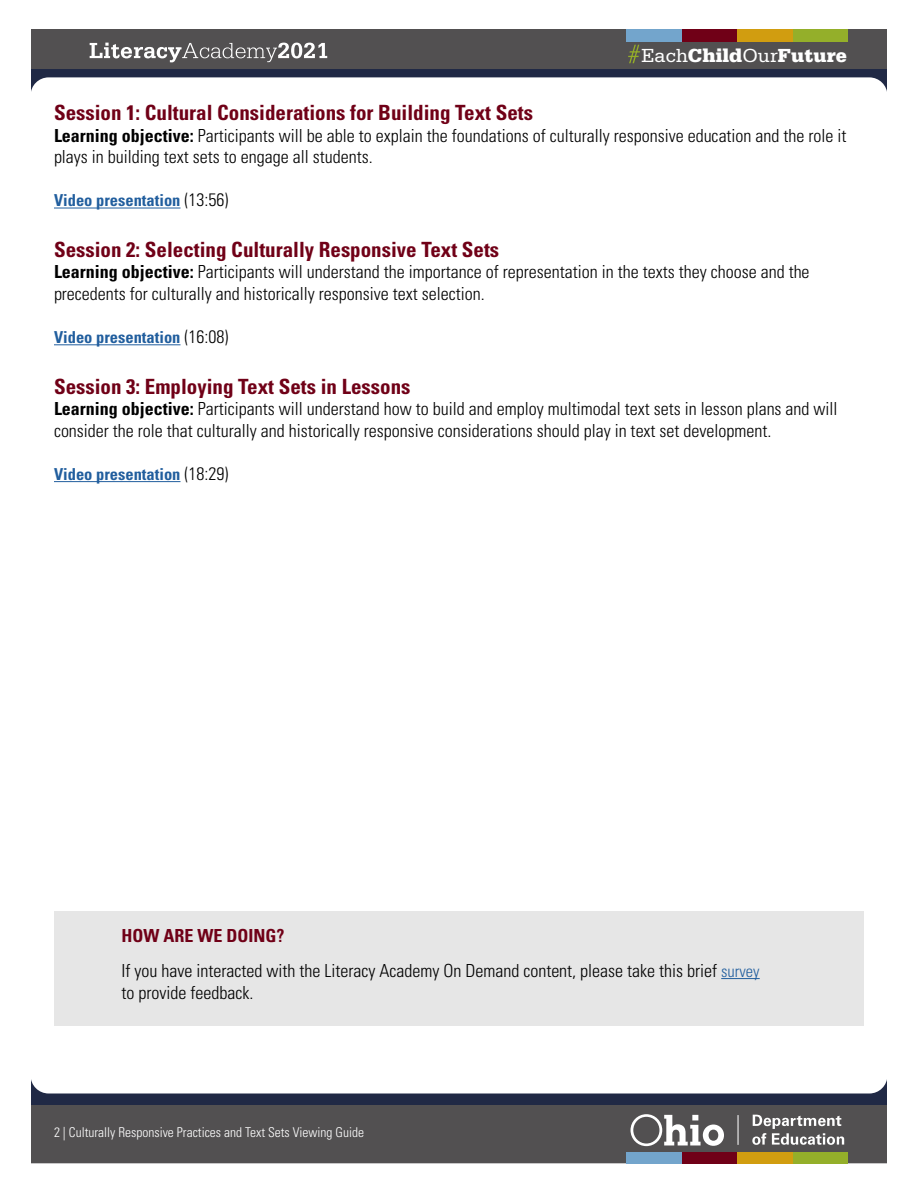
<style>
.page{position:relative;width:918px;height:1188px;background:#fff}
.page>*{position:absolute;margin:0;border:0;box-sizing:border-box;transform-origin:0 0}
.t1{font:700 condensed 21px "Univers LT Std";color:#700017}
.t2{font:900 19.95px "Serifa Std";color:#fff}
.t3{font:300 condensed 18px/21.6px "Univers LT Std";color:#000}
.t4{font:700 condensed 18px "Univers LT Std";color:#700017}
.t5{font:700 condensed 16.5px "Univers LT Std";color:#215e9e}
.t6{font:300 condensed 13.5px "Univers LT Std";color:#fff}
.s1{font-weight:400}
.s2{font-weight:700}
.s3{font-weight:300;font-size:18px;color:#000}
.s4{font-size:16.5px;color:#215e9e}
</style>
<div class="page">
<div style="left:18px;top:1104px;width:882px;height:59px;background:#525051"></div>
<div style="left:18px;top:29px;width:882px;height:43px;background:#525051"></div>
<div style="left:18px;top:1057px;width:882px;height:48px;background:#202945"></div>
<div style="left:20px;top:69px;width:882px;height:71px;background:#202945"></div>
<div style="left:31px;top:77px;width:856px;height:1017px;background:#fff;border-radius:18px"></div>
<div style="left:792px;top:29px;width:56px;height:13px;background:#94af2a"></div>
<div style="left:737px;top:29px;width:55px;height:13px;background:#d19d10"></div>
<div style="left:682px;top:29px;width:55px;height:13px;background:#700017"></div>
<div style="left:626px;top:29px;width:56px;height:13px;background:#73a5cc"></div>
<svg style="left:628px;top:45px;width:12px;height:18px"></svg>
<div style="left:792px;top:1152px;width:56px;height:11px;background:#94af2a"></div>
<div style="left:737px;top:1152px;width:55px;height:11px;background:#d19d10"></div>
<div style="left:682px;top:1152px;width:55px;height:11px;background:#700017"></div>
<div style="left:626px;top:1152px;width:56px;height:11px;background:#73a5cc"></div>
<svg style="left:631px;top:1114px;width:93px;height:32px"></svg>
<hr style="left:738px;top:1115px;width:1px;height:30px;background:#fff">
<svg style="left:752px;top:1115px;width:92px;height:30px"></svg>
<div style="left:0;top:0;width:31px;height:1188px;background:#fff"></div>
<div style="left:887px;top:0;width:31px;height:1188px;background:#fff"></div>
<svg style="left:90px;top:43px;width:237px;height:19px"></svg>
<hr style="left:54px;top:208px;width:127px;height:1px;background:#215e9e">
<hr style="left:54px;top:344px;width:127px;height:1px;background:#215e9e">
<hr style="left:54px;top:481px;width:127px;height:1px;background:#215e9e">
<div style="left:54px;top:912px;width:810px;height:114px;background:#e6e6e6"></div>
<hr style="left:721px;top:978px;width:39px;height:1px;background:#215e9e">
<p class="t2" style="left:641px;top:43px;width:207px"><span class="s1">Each</span>Child<span class="s1">Our</span>Future</p>
<p class="t1" style="left:54px;top:100px;width:481px">Session 1: Cultural Considerations for Building Text Sets</p>
<p class="t3" style="left:54px;top:124px;width:794px"><span class="s2">Learning objective:</span> Participants will be able to explain the foundations of culturally responsive education and the role it plays in building text sets to engage all students.</p>
<p class="t5" style="left:54px;top:190px;width:176px">Video presentation <span class="s3">(13:56)</span></p>
<p class="t1" style="left:54px;top:236px;width:447px">Session 2: Selecting Culturally Responsive Text Sets</p>
<p class="t3" style="left:54px;top:261px;width:757px"><span class="s2">Learning objective:</span> Participants will understand the importance of representation in the texts they choose and the precedents for culturally and historically responsive text selection.</p>
<p class="t5" style="left:54px;top:327px;width:176px">Video presentation <span class="s3">(16:08)</span></p>
<p class="t1" style="left:54px;top:373px;width:358px">Session 3: Employing Text Sets in Lessons</p>
<p class="t3" style="left:54px;top:398px;width:785px"><span class="s2">Learning objective:</span> Participants will understand how to build and employ multimodal text sets in lesson plans and will consider the role that culturally and historically responsive considerations should play in text set development.</p>
<p class="t5" style="left:54px;top:464px;width:176px">Video presentation <span class="s3">(18:29)</span></p>
<p class="t4" style="left:122px;top:924px;width:164px">HOW ARE WE DOING?</p>
<p class="t3" style="left:122px;top:960px;width:640px">If you have interacted with the Literacy Academy On Demand content, please take this brief <span class="s4">survey </span>to provide feedback.</p>
<p class="t6" style="left:54px;top:1124px;width:312px">2 | Culturally Responsive Practices and Text Sets Viewing Guide</p>
</div>
